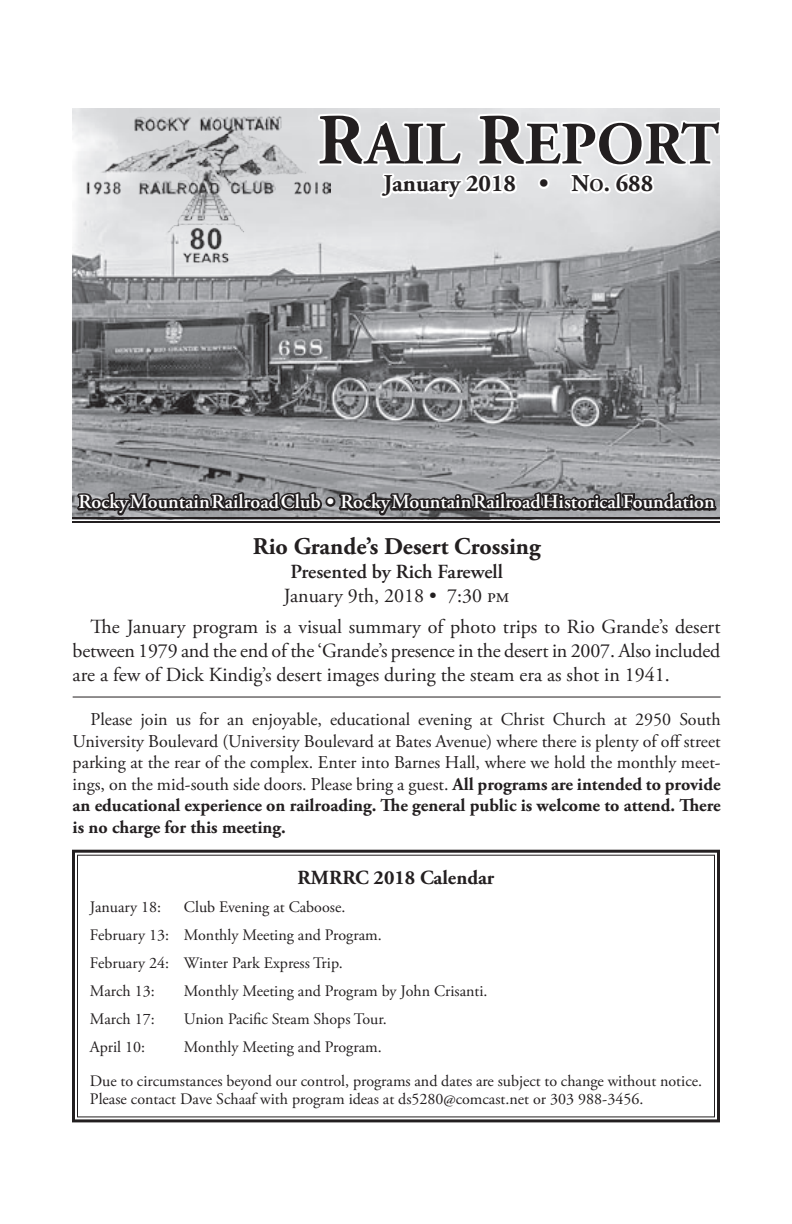
<style>
.page{position:relative;width:792px;height:1224px;background:#fff}
.page>*{position:absolute;margin:0;border:0;box-sizing:border-box;transform-origin:0 0}
.t1{font:700 60px "Adobe Garamond Pro";color:#231f20}
.Title_Style_1{font:700 24px "Adobe Garamond Pro";color:#231f20}
.Body_text{font:20px/24px "Adobe Garamond Pro";color:#231f20;text-align:justify}
.t2{font:600 20px "Adobe Garamond Pro";color:#fff}
.Subhead_Style_1{font:600 20px "Adobe Garamond Pro";color:#231f20}
.Body_text-2{font:700 20px "Adobe Garamond Pro";color:#231f20}
.Paragraph_Style_1{font:18px/21.6px "Adobe Garamond Pro";color:#231f20;text-align:justify}
.Body_text-3{font:16px/18px "Adobe Garamond Pro";color:#231f20}
.s1{font-size:72px}
.s2{font-size:18px}
.s3{font-weight:700}
</style>
<div class="page">
<svg style="left:72px;top:849px;width:648px;height:274px"></svg>
<hr style="left:72px;top:517px;width:648px;height:2px;background:#231f20">
<hr style="left:72px;top:521px;width:648px;height:2px;background:#231f20">
<svg style="left:75px;top:111px;width:645px;height:409px;background:#9d9ea1"></svg>
<hr style="left:73px;top:697px;width:648px;height:1px;background:#231f20">
<img style="left:86px;top:115px;width:245px;height:148px">
<p class="t1" style="left:317px;top:109px;width:404px"><span class="s1">R</span>AIL <span class="s1">R</span>EPORT</p>
<p class="Title_Style_1" style="left:384px;top:170px;width:271px">January 2018 • N<span class="s2">O</span>. 688</p>
<p class="t2" style="left:79px;top:491px;width:638px">Rocky Mountain Railroad Club • Rocky Mountain Railroad Historical Foundation</p>
<p class="Title_Style_1" style="left:253px;top:533px;width:289px">Rio Grande’s Desert Crossing</p>
<p class="Subhead_Style_1" style="left:290px;top:560px;width:214px">Presented by Rich Farewell</p>
<p class="Body_text" style="left:284px;top:585px;width:227px">January 9th, 2018 • 7:30 PM</p>
<p class="Body_text" style="left:73px;top:616px;width:649px;text-indent:18px">The January program is a visual summary of photo trips to Rio Grande’s desert between 1979 and the end of the ‘Grande’s presence in the desert in 2007. Also included are a few of Dick Kindig’s desert images during the steam era as shot in 1941.</p>
<p class="Paragraph_Style_1" style="left:73px;top:709px;width:650px;text-indent:18px">Please join us for an enjoyable, educational evening at Christ Church at 2950 South University Boulevard (University Boulevard at Bates Avenue) where there is plenty of off street parking at the rear of the complex. Enter into Barnes Hall, where we hold the monthly meet&shy;ings, on the mid-south side doors. Please bring a guest. <span class="s3">All programs are intended to provide an educational experience on railroading. The general public is welcome to attend. There is no charge for this meeting.</span></p>
<p class="Body_text-2" style="left:298px;top:866px;width:198px">RMRRC 2018 Calendar</p>
<p class="Body_text-3" style="left:90px;top:899px;width:73px">January 18:</p>
<p class="Body_text-3" style="left:184px;top:899px;width:163px">Club Evening at Caboose.</p>
<p class="Body_text-3" style="left:90px;top:927px;width:293px">February 13: Monthly Meeting and Program.</p>
<p class="Body_text-3" style="left:90px;top:955px;width:254px">February 24: Winter Park Express Trip.</p>
<p class="Body_text-3" style="left:90px;top:983px;width:66px">March 13:</p>
<p class="Body_text-3" style="left:184px;top:983px;width:305px">Monthly Meeting and Program by John Crisanti.</p>
<p class="Body_text-3" style="left:90px;top:1011px;width:66px">March 17:</p>
<p class="Body_text-3" style="left:184px;top:1011px;width:204px">Union Pacific Steam Shops Tour.</p>
<p class="Body_text-3" style="left:90px;top:1039px;width:57px">April 10:</p>
<p class="Body_text-3" style="left:184px;top:1039px;width:199px">Monthly Meeting and Program.</p>
<p class="Body_text-3" style="left:90px;top:1073px;width:614px">Due to circumstances beyond our control, programs and dates are subject to change without notice.<br>Please contact Dave Schaaf with program ideas at ds5280@comcast.net or 303 988-3456.</p>
</div>
